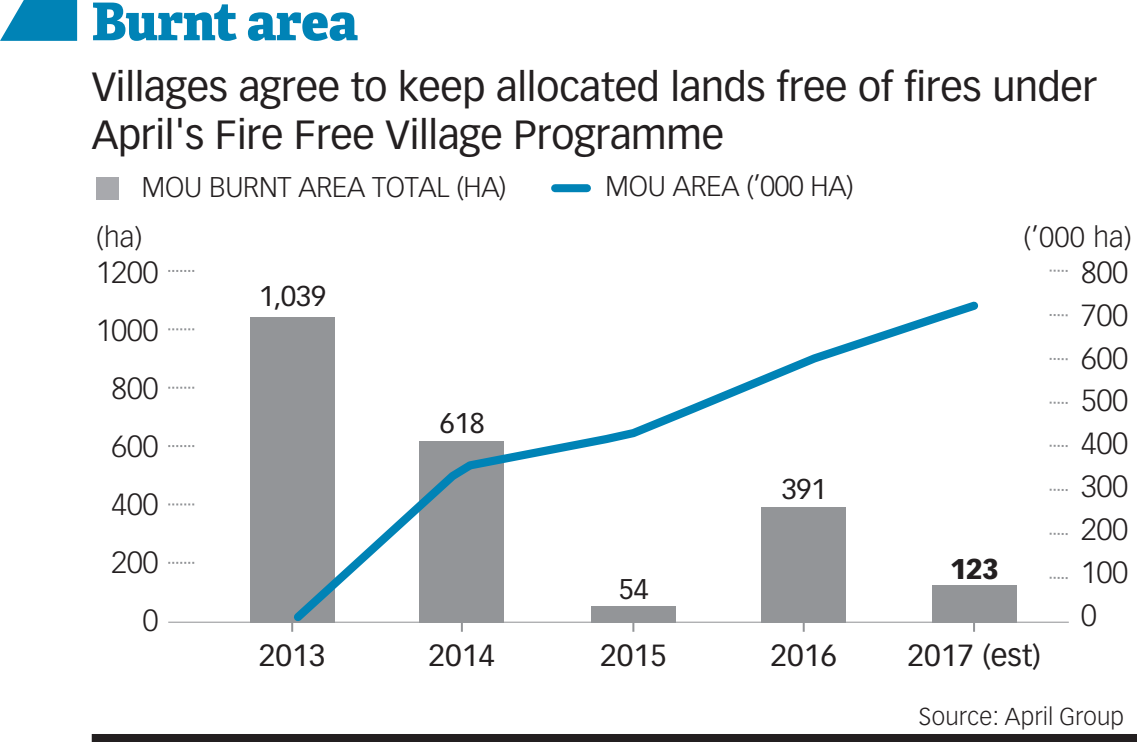
<style>
.page{position:relative;width:1137px;height:742px;background:#fff}
.page>*{position:absolute;margin:0;border:0;box-sizing:border-box;transform-origin:0 0}
.t1{font:800 52px "Adelle";letter-spacing:-.01em;color:#0083b6}
.t2{font:40px/48px "Vectora LH";letter-spacing:-.005em;color:#231f20}
.t3{font:300 30px/42.8px "Vectora LH";color:#231f20;text-align:right}
.t4{font:30px "Vectora LH";color:#231f20}
.t5{font:300 28px "Vectora LH";letter-spacing:-.01em;color:#231f20}
.t6{font:28px "Vectora LH";letter-spacing:-.025em;color:#231f20}
.t7{font:900 28px "Vectora LH";color:#231f20}
.t8{font:300 24px "Vectora LH";letter-spacing:.005em;color:#231f20}
</style>
<div class="page">
<svg style="left:0;top:0;width:77px;height:41px;background:#2896c1"></svg>
<div style="left:92px;top:733px;width:1045px;height:8px;background:#231f20"></div>
<svg style="left:168px;top:270px;width:26px;height:2px"></svg>
<svg style="left:168px;top:328px;width:26px;height:2px"></svg>
<svg style="left:168px;top:386px;width:26px;height:2px"></svg>
<svg style="left:168px;top:445px;width:26px;height:2px"></svg>
<svg style="left:168px;top:503px;width:26px;height:2px"></svg>
<svg style="left:168px;top:561px;width:26px;height:2px"></svg>
<svg style="left:1049px;top:314px;width:19px;height:2px"></svg>
<svg style="left:1049px;top:269px;width:19px;height:3px"></svg>
<svg style="left:1049px;top:357px;width:19px;height:3px"></svg>
<svg style="left:1049px;top:401px;width:19px;height:3px"></svg>
<svg style="left:1049px;top:488px;width:19px;height:3px"></svg>
<svg style="left:1049px;top:444px;width:19px;height:3px"></svg>
<svg style="left:1049px;top:532px;width:19px;height:3px"></svg>
<svg style="left:1049px;top:576px;width:19px;height:2px"></svg>
<div style="left:250px;top:317px;width:84px;height:305px;background:#939598"></div>
<div style="left:932px;top:584px;width:84px;height:38px;background:#939598"></div>
<svg style="left:286px;top:301px;width:698px;height:327px"></svg>
<hr style="left:168px;top:621px;width:900px;height:1px;background:#939598">
<div style="left:96px;top:177px;width:23px;height:22px;background:#a8a9ad"></div>
<div style="left:555px;top:184px;width:32px;height:8px;background:#0083b6"></div>
<svg style="left:291px;top:622px;width:2px;height:9px"></svg>
<svg style="left:461px;top:622px;width:2px;height:9px"></svg>
<svg style="left:632px;top:622px;width:2px;height:9px"></svg>
<svg style="left:802px;top:622px;width:2px;height:9px"></svg>
<svg style="left:973px;top:622px;width:2px;height:9px"></svg>
<h1 class="t1" style="left:92px;top:-17px;width:268px">Burnt area</h1>
<p class="t2" style="left:92px;top:63px;width:1007px">Villages agree to keep allocated lands free of fires under<br>April's Fire Free Village Programme</p>
<p class="t5" style="left:142px;top:170px;width:366px">MOU BURNT AREA TOTAL (HA)</p>
<p class="t5" style="left:605px;top:170px;width:249px">MOU AREA (’000 HA)</p>
<p class="t5" style="left:96px;top:220px;width:48px">(ha)</p>
<p class="t5" style="left:1023px;top:220px;width:110px">(’000 ha)</p>
<p class="t3" style="left:96px;top:243px;width:64px;line-height:58px">1200<br>1000<br>800<br>600<br>400<br>200<br>0</p>
<p class="t3" style="left:1081px;top:251px;width:48px;text-align:justify">800<br>700<br>600<br>500<br>400<br>300<br>200<br>100<br>0</p>
<p class="t4" style="left:259px;top:637px;width:68px">2013</p>
<p class="t4" style="left:428px;top:637px;width:68px">2014</p>
<p class="t4" style="left:600px;top:637px;width:68px">2015</p>
<p class="t4" style="left:770px;top:637px;width:68px">2016</p>
<p class="t4" style="left:907px;top:637px;width:135px">2017 (est)</p>
<p class="t6" style="left:259px;top:279px;width:69px">1,039</p>
<p class="t6" style="left:439px;top:406px;width:47px">618</p>
<p class="t6" style="left:781px;top:472px;width:47px">391</p>
<p class="t7" style="left:950px;top:551px;width:50px">123</p>
<p class="t6" style="left:618px;top:572px;width:32px">54</p>
<p class="t8" style="left:919px;top:701px;width:206px">Source: April Group</p>
</div>
